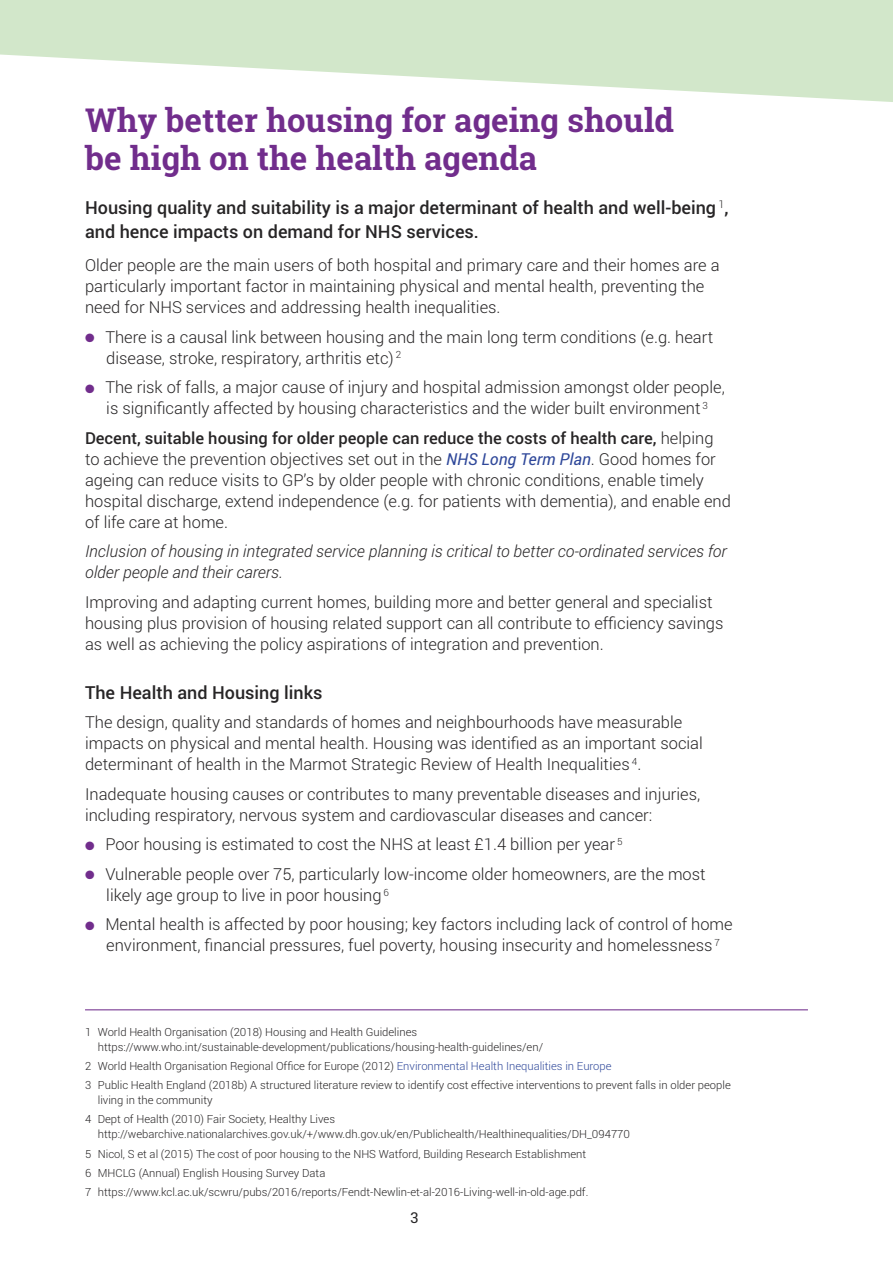
<style>
.page{position:relative;width:893px;height:1263px;background:#fff}
.page>*{position:absolute;margin:0;border:0;box-sizing:border-box;transform-origin:0 0}
.t1{font:700 33px/37.5px "Roboto Slab";color:#712d8c}
.t2{font:500 18px/23.2px "Roboto";color:#272526}
.t3{font:300 16.5px/21px "Roboto";color:#272526}
.t4{font:italic 300 16.5px/21px "Roboto";color:#272526}
.t5{font:15px "Roboto Slab";color:#272526}
.t6{font:12px "Zapf Dingbats ITC";color:#712d8c}
.t7{font:300 11.25px/19.2px "Roboto";color:#272526}
.t8{font:300 9.9px "Roboto";color:#272526}
.s1{color:#712d8c}
.s2{font-weight:500}
.s3{font-weight:400;font-style:italic;color:#2f489a}
.s4{color:#2f489a}
</style>
<div class="page">
<hr style="left:85px;top:1009px;width:723px;height:1px;background:#712d8c">
<svg style="left:0;top:0;width:893px;height:102px;fill:#d2e7ca"></svg>
<h1 class="t1" style="left:85px;top:102px;width:591px">Why better housing for ageing should be high on the health agenda</h1>
<p class="t2" style="left:85px;top:197px;width:645px">Housing quality and suitability is a major determinant of health and well-being <sup>1</sup>, and hence impacts on demand for NHS services.</p>
<p class="t3" style="left:85px;top:255px;width:636px">Older people are the main users of both hospital and primary care and their homes are a particularly important factor in maintaining physical and mental health, preventing the need for NHS services and addressing health inequalities.</p>
<p class="t3" style="left:106px;top:327px;width:608px;text-indent:-21px"><span class="s1">●</span> There is a causal link between housing and the main long term conditions (e.g. heart disease, stroke, respiratory, arthritis etc) <sup>2</sup></p>
<p class="t3" style="left:85px;top:377px;width:641px;text-align:center"><span class="s1">●</span> The risk of falls, a major cause of injury and hospital admission amongst older people, is significantly affected by housing characteristics and the wider built environment <sup>3</sup></p>
<p class="t3" style="left:85px;top:428px;width:647px"><span class="s2">Decent, suitable housing for older people can reduce the costs of health care,</span> helping to achieve the prevention objectives set out in the <span class="s3">NHS Long Term Plan</span>. Good homes for ageing can reduce visits to GP’s by older people with chronic conditions, enable timely hospital discharge, extend independence (e.g. for patients with dementia), and enable end of life care at home.</p>
<p class="t4" style="left:85px;top:541px;width:643px">Inclusion of housing in integrated service planning is critical to better co-ordinated services for older people and their carers.</p>
<p class="t3" style="left:85px;top:592px;width:640px">Improving and adapting current homes, building more and better general and specialist housing plus provision of housing related support can all contribute to efficiency savings as well as achieving the policy aspirations of integration and prevention.</p>
<p class="t2" style="left:85px;top:681px;width:239px">The Health and Housing links</p>
<p class="t3" style="left:85px;top:712px;width:619px">The design, quality and standards of homes and neighbourhoods have measurable impacts on physical and mental health. Housing was identified as an important social determinant of health in the Marmot Strategic Review of Health Inequalities <sup>4</sup>.</p>
<p class="t3" style="left:85px;top:784px;width:617px">Inadequate housing causes or contributes to many preventable diseases and injuries, including respiratory, nervous system and cardiovascular diseases and cancer:</p>
<p class="t3" style="left:105px;top:834px;width:511px">Poor housing is estimated to cost the NHS at least £1.4 billion per year</p>
<p class="t6" style="left:85px;top:838px;width:11px">●</p>
<p class="t8" style="left:617px;top:836px;width:7px">5</p>
<p class="t3" style="left:106px;top:864px;width:601px;text-indent:-21px"><span class="s1">●</span> Vulnerable people over 75, particularly low-income older homeowners, are the most likely age group to live in poor housing <sup>6</sup></p>
<p class="t3" style="left:85px;top:914px;width:649px;text-align:center"><span class="s1">●</span> Mental health is affected by poor housing; key factors including lack of control of home environment, financial pressures, fuel poverty, housing insecurity and homelessness <sup>7</sup></p>
<p class="t7" style="left:98px;top:1024px;width:447px;line-height:15px;text-indent:-13px">1 World Health Organisation (2018) Housing and Health Guidelines https://www.who.int/sustainable-development/publications/housing-health-guidelines/en/</p>
<p class="t7" style="left:85px;top:1056px;width:647px">2 World Health Organisation Regional Office for Europe (2012) <span class="s4">Environmental Health Inequalities in Europe<br></span>3 Public Health England (2018b) A structured literature review to identify cost effective interventions to prevent falls in older people</p>
<p class="t7" style="left:85px;top:1091px;width:252px;text-indent:13px">living in the community<br>4 Dept of Health (2010) Fair Society, Healthy Lives</p>
<p class="t7" style="left:85px;top:1125px;width:546px;text-indent:13px">http://webarchive.nationalarchives.gov.uk/+/www.dh.gov.uk/en/Publichealth/Healthinequalities/DH_094770<br>5 Nicol, S et al (2015) The cost of poor housing to the NHS Watford, Building Research Establishment<br>6 MHCLG (Annual) English Housing Survey Data<br>7 https://www.kcl.ac.uk/scwru/pubs/2016/reports/Fendt-Newlin-et-al-2016-Living-well-in-old-age.pdf.</p>
<p class="t5" style="left:411px;top:1209px;width:10px">3</p>
</div>
